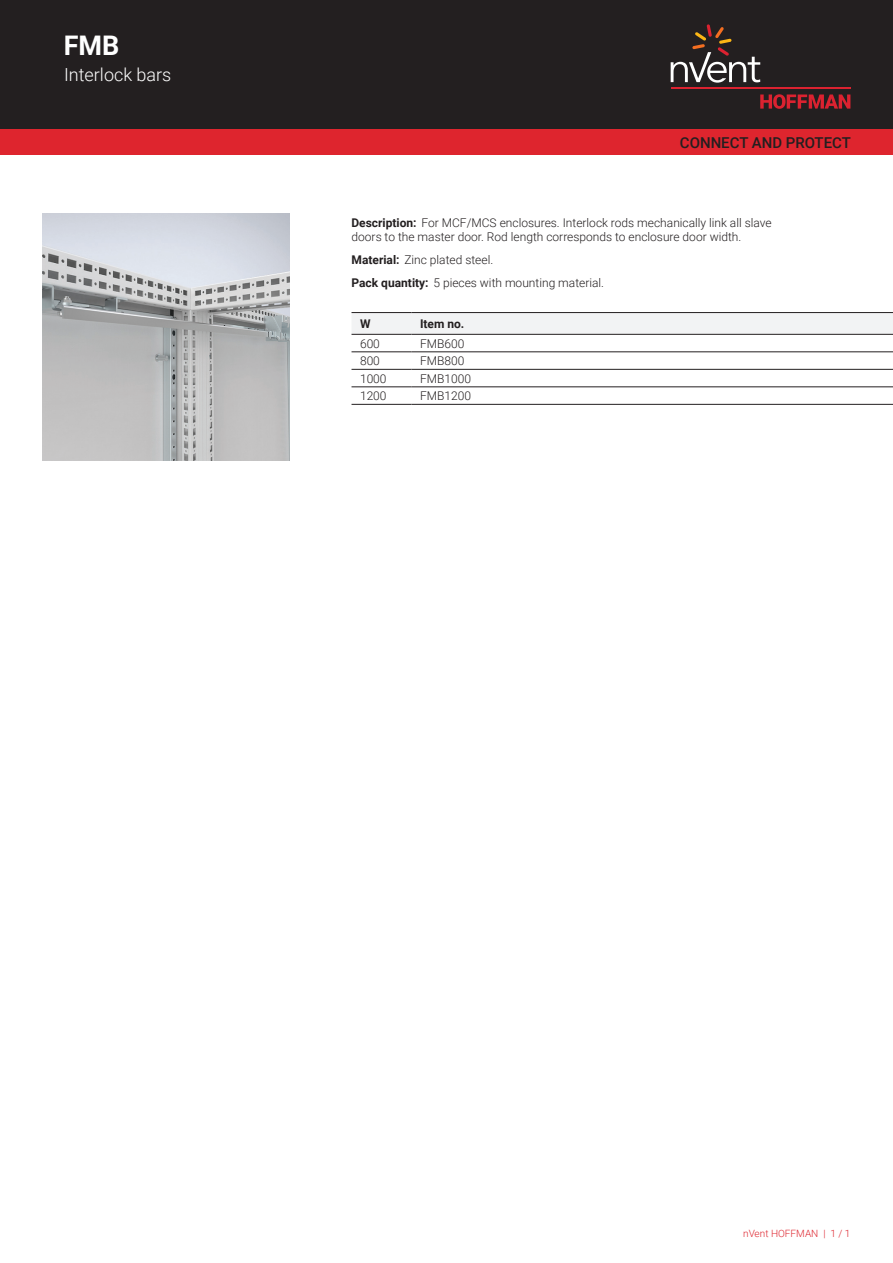
<style>
.page{position:relative;width:893px;height:1263px;background:#fff}
.page>*{position:absolute;margin:0;border:0;box-sizing:border-box;transform-origin:0 0}
.t1{font:700 27px "Roboto";color:#fff}
.t2{font:300 18px "Roboto";color:#fff}
.t3{font:500 15px "Roboto";color:#231f20}
.t4{font:300 12px/14.4px "Roboto";color:#231f20}
.t5{font:700 12px "Roboto";color:#231f20}
.t6{font:300 10.05px "Roboto";color:#de252e}
.s1{font-weight:700}
</style>
<div class="page">
<div style="left:0;top:0;width:893px;height:129px;background:#231f20"></div>
<svg style="left:760px;top:94px;width:90px;height:15px"></svg>
<hr style="left:671px;top:88px;width:179px;height:1px;background:#db2230">
<svg style="left:671px;top:24px;width:89px;height:59px"></svg>
<div style="left:0;top:129px;width:893px;height:26px;background:#de252e"></div>
<svg style="left:351px;top:313px;width:542px;height:21px"></svg>
<hr style="left:351px;top:312px;width:60px;height:1px;background:#231f20">
<hr style="left:411px;top:312px;width:482px;height:1px;background:#231f20">
<hr style="left:351px;top:352px;width:60px;height:1px;background:#231f20">
<hr style="left:411px;top:352px;width:482px;height:1px;background:#231f20">
<hr style="left:351px;top:369px;width:60px;height:1px;background:#231f20">
<hr style="left:411px;top:369px;width:482px;height:1px;background:#231f20">
<hr style="left:351px;top:387px;width:60px;height:1px;background:#231f20">
<hr style="left:411px;top:387px;width:482px;height:1px;background:#231f20">
<hr style="left:351px;top:404px;width:60px;height:1px;background:#231f20">
<hr style="left:411px;top:404px;width:482px;height:1px;background:#231f20">
<hr style="left:351px;top:334px;width:60px;height:1px;background:#231f20">
<hr style="left:411px;top:334px;width:482px;height:1px;background:#231f20">
<img style="left:43px;top:213px;width:246px;height:247px">
<h1 class="t1" style="left:64px;top:27px;width:57px">FMB</h1>
<h2 class="t2" style="left:64px;top:62px;width:109px">Interlock bars</h2>
<p class="t3" style="left:680px;top:132px;width:173px">CONNECT AND PROTECT</p>
<p class="t4" style="left:351px;top:215px;width:422px"><span class="s1">Description:</span> For MCF/MCS enclosures. Interlock rods mechanically link all slave doors to the master door. Rod length corresponds to enclosure door width.</p>
<p class="t4" style="left:351px;top:248px;width:254px;line-height:23px"><span class="s1">Material:</span> Zinc plated steel.<br><span class="s1">Pack quantity:</span> 5 pieces with mounting material.</p>
<p class="t5" style="left:360px;top:315px;width:12px">W</p>
<p class="t5" style="left:420px;top:315px;width:46px">Item no.</p>
<p class="t4" style="left:360px;top:336px;width:21px">600</p>
<p class="t4" style="left:420px;top:336px;width:46px">FMB600</p>
<p class="t4" style="left:360px;top:353px;width:21px">800</p>
<p class="t4" style="left:420px;top:353px;width:46px">FMB800</p>
<p class="t4" style="left:360px;top:371px;width:28px">1000</p>
<p class="t4" style="left:420px;top:371px;width:53px">FMB1000</p>
<p class="t4" style="left:360px;top:388px;width:28px">1200</p>
<p class="t4" style="left:420px;top:388px;width:53px">FMB1200</p>
<p class="t6" style="left:743px;top:1226px;width:109px">nVent HOFFMAN | 1 / 1</p>
</div>
